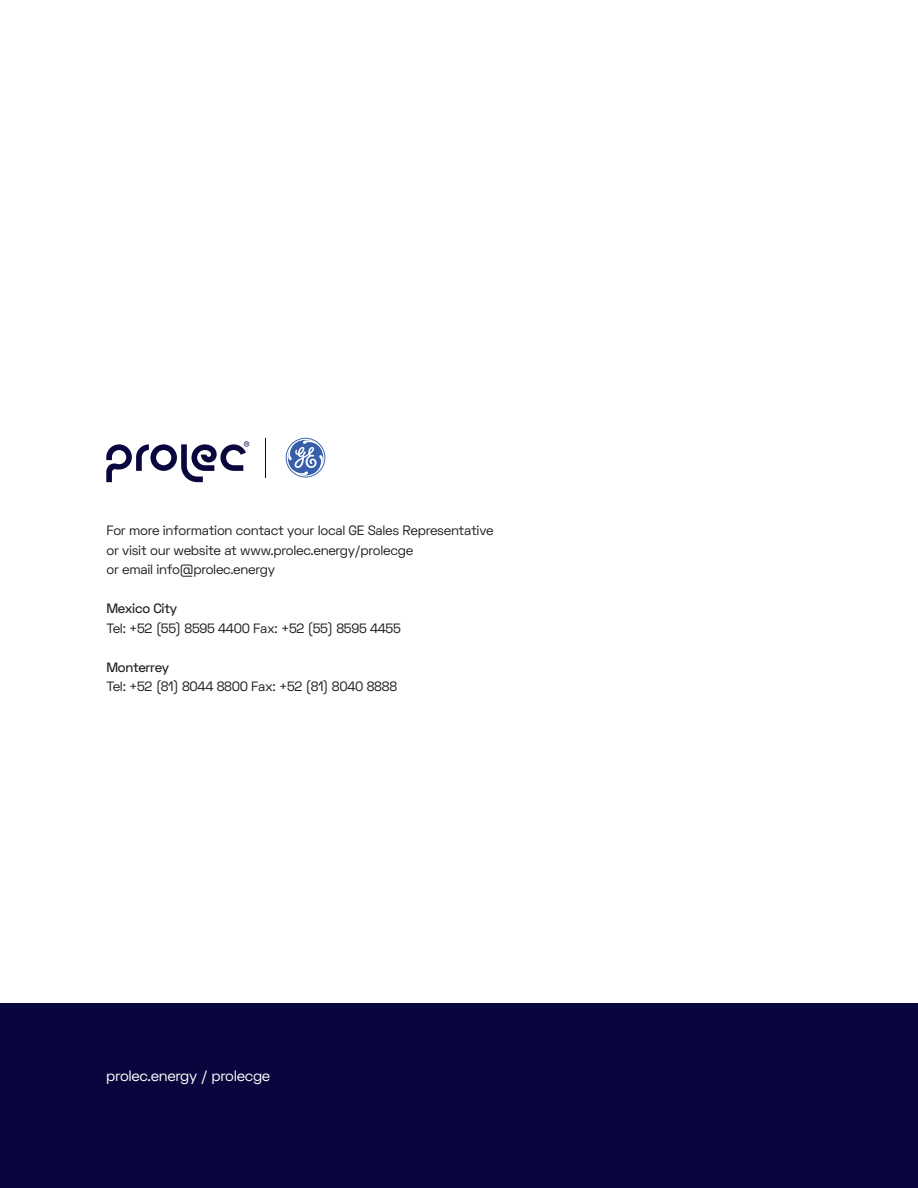
<style>
.page{position:relative;width:918px;height:1188px;background:#fff}
.page>*{position:absolute;margin:0;border:0;box-sizing:border-box;transform-origin:0 0}
.t1{font:15px "Space Grotesk";letter-spacing:-.02em;color:#fff}
.t2{font:13.5px "Space Grotesk";letter-spacing:-.02em;color:#231f20}
.t3{font:500 13.5px "Space Grotesk";letter-spacing:-.02em;color:#231f20}
</style>
<div class="page">
<div style="left:0;top:1003px;width:918px;height:185px;background:#09063e"></div>
<hr style="left:266px;top:438px;width:1px;height:40px;background:#09063e">
<svg style="left:286px;top:438px;width:39px;height:40px"></svg>
<svg style="left:106px;top:441px;width:143px;height:41px"></svg>
<p class="t2" style="left:106px;top:522px;width:389px">For more information contact your local GE Sales Representative</p>
<p class="t2" style="left:106px;top:541px;width:308px">or visit our website at www.prolec.energy/prolecge</p>
<p class="t2" style="left:106px;top:561px;width:170px">or email info@prolec.energy</p>
<p class="t3" style="left:106px;top:600px;width:72px">Mexico City</p>
<p class="t2" style="left:106px;top:619px;width:296px">Tel: +52 (55) 8595 4400 Fax: +52 (55) 8595 4455</p>
<p class="t3" style="left:106px;top:658px;width:64px">Monterrey</p>
<p class="t2" style="left:106px;top:678px;width:292px">Tel: +52 (81) 8044 8800 Fax: +52 (81) 8040 8888</p>
<p class="t1" style="left:106px;top:1066px;width:165px">prolec.energy / prolecge</p>
</div>
